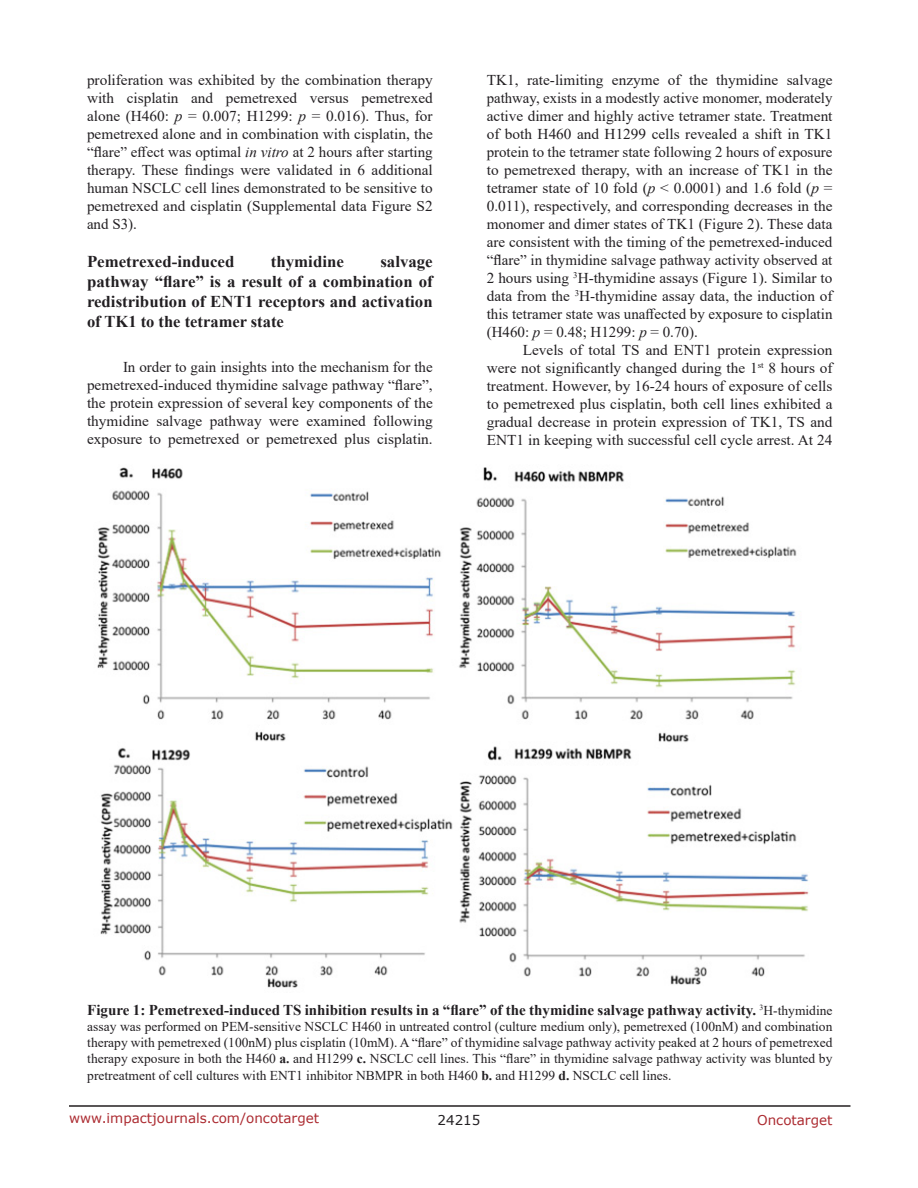
<style>
.page{position:relative;width:918px;height:1188px;background:#fff}
.page>*{position:absolute;margin:0;border:0;box-sizing:border-box;transform-origin:0 0}
.SubHeading{font:700 16.5px/19.8px "Times New Roman";color:#221f22;text-align:justify}
.BodyText{font:15px/18px "Times New Roman";color:#221f22;text-align:justify}
.FigureText{font:700 15px "Times New Roman";color:#221f22}
.FigureText-2{font:13.5px/16.2px "Times New Roman";color:#221f22;text-align:justify}
.t1{font:13.5px "Verdana";color:#ac2b31}
.t2{font:13.5px "Verdana";color:#221f22}
.s1{font-style:italic}
.s2{font-weight:400;font-size:13.5px}
.s3{font-weight:700}
</style>
<div class="page">
<hr style="left:69px;top:1105px;width:781px;height:2px;background:#231f20">
<img style="left:97px;top:467px;width:712px;height:521px">
<p class="BodyText" style="left:87px;top:71px;width:347px">proliferation was exhibited by the combination therapy with cisplatin and pemetrexed versus pemetrexed alone (H460: <span class="s1">p</span> = 0.007; H1299: <span class="s1">p</span> = 0.016). Thus, for pemetrexed alone and in combination with cisplatin, the “flare” effect was optimal <span class="s1">in vitro</span> at 2 hours after starting therapy. These findings were validated in 6 additional human NSCLC cell lines demonstrated to be sensitive to pemetrexed and cisplatin (Supplemental data Figure S2 and S3).</p>
<p class="SubHeading" style="left:87px;top:251px;width:149px">Pemetrexed-induced</p>
<p class="SubHeading" style="left:271px;top:251px;width:74px">thymidine</p>
<p class="SubHeading" style="left:87px;top:251px;width:347px;text-indent:293px">salvage pathway “flare” is a result of a combination of redistribution of ENT1 receptors and activation of TK1 to the tetramer state</p>
<p class="BodyText" style="left:87px;top:357px;width:347px;text-indent:36px">In order to gain insights into the mechanism for the pemetrexed-induced thymidine salvage pathway “flare”, the protein expression of several key components of the thymidine salvage pathway were examined following exposure to pemetrexed or pemetrexed plus cisplatin.</p>
<p class="BodyText" style="left:487px;top:71px;width:347px">TK1, rate-limiting enzyme of the thymidine salvage pathway, exists in a modestly active monomer, moderately active dimer and highly active tetramer state. Treatment of both H460 and H1299 cells revealed a shift in TK1 protein to the tetramer state following 2 hours of exposure to pemetrexed therapy, with an increase of TK1 in the tetramer state of 10 fold (<span class="s1">p</span> &lt; 0.0001) and 1.6 fold (<span class="s1">p</span> = 0.011), respectively, and corresponding decreases in the monomer and dimer states of TK1 (Figure 2). These data are consistent with the timing of the pemetrexed-induced “flare” in thymidine salvage pathway activity observed at 2 hours using <sup>3</sup>H-thymidine assays (Figure 1). Similar to data from the <sup>3</sup>H-thymidine assay data, the induction of this tetramer state was unaffected by exposure to cisplatin (H460: <span class="s1">p</span> = 0.48; H1299: <span class="s1">p</span> = 0.70).</p>
<p class="BodyText" style="left:487px;top:341px;width:347px;text-indent:36px">Levels of total TS and ENT1 protein expression were not significantly changed during the 1<sup>st</sup> 8 hours of treatment. However, by 16-24 hours of exposure of cells to pemetrexed plus cisplatin, both cell lines exhibited a gradual decrease in protein expression of TK1, TS and ENT1 in keeping with successful cell cycle arrest. At 24</p>
<p class="FigureText" style="left:87px;top:999px;width:747px">Figure 1: Pemetrexed-induced TS inhibition results in a “flare” of the thymidine salvage pathway activity. <sup>3</sup><span class="s2">H-thymidine</span></p>
<p class="FigureText-2" style="left:87px;top:1018px;width:747px">assay was performed on PEM-sensitive NSCLC H460 in untreated control (culture medium only), pemetrexed (100nM) and combination therapy with pemetrexed (100nM) plus cisplatin (10mM). A “flare” of thymidine salvage pathway activity peaked at 2 hours of pemetrexed therapy exposure in both the H460 <span class="s3">a.</span> and H1299 <span class="s3">c.</span> NSCLC cell lines. This “flare” in thymidine salvage pathway activity was blunted by pretreatment of cell cultures with ENT1 inhibitor NBMPR in both H460 <span class="s3">b.</span> and H1299 <span class="s3">d.</span> NSCLC cell lines.</p>
<p class="t1" style="left:69px;top:1109px;width:252px">www.impactjournals.com/oncotarget</p>
<p class="t2" style="left:438px;top:1111px;width:44px">24215</p>
<p class="t1" style="left:757px;top:1111px;width:77px">Oncotarget</p>
</div>
